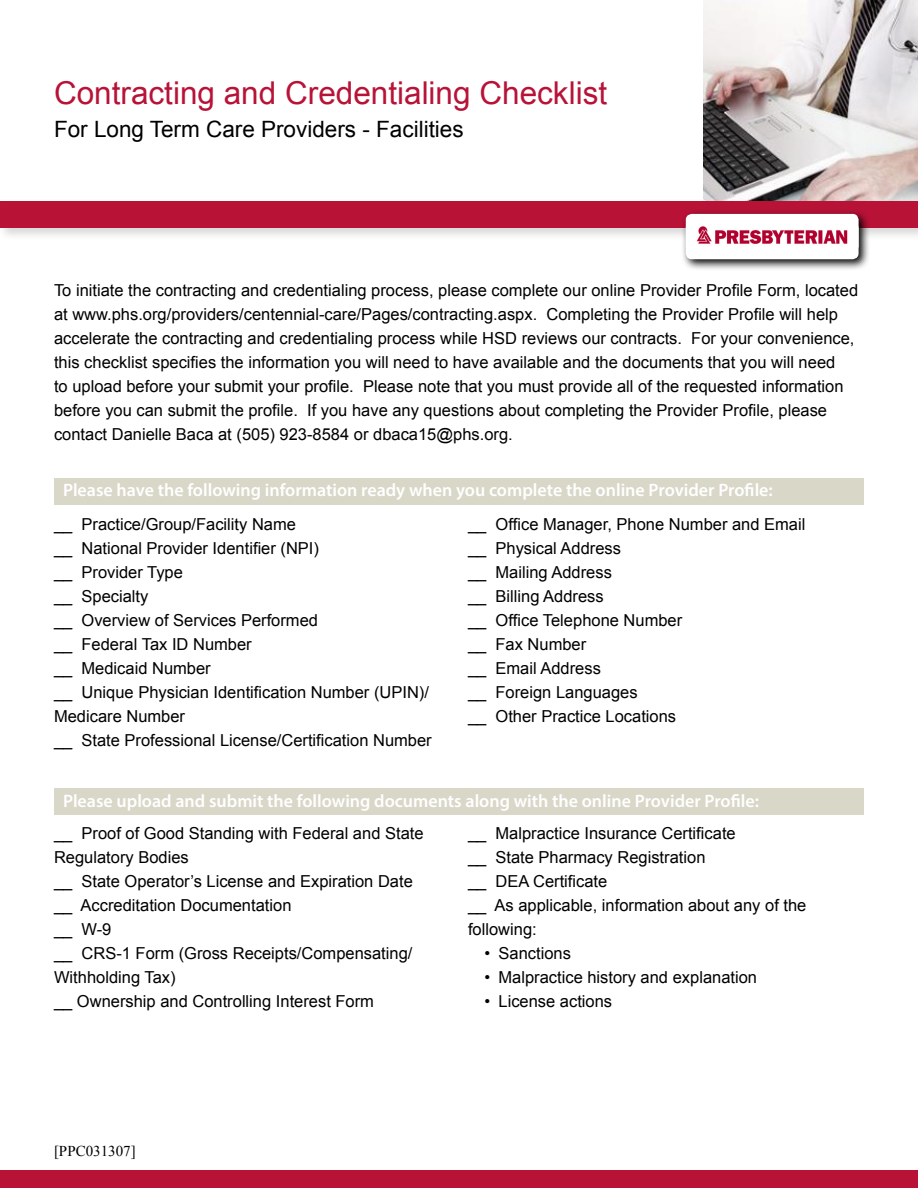
<style>
.page{position:relative;width:918px;height:1188px;background:#fff}
.page>*{position:absolute;margin:0;border:0;box-sizing:border-box;transform-origin:0 0}
.t1{font:31.5px "Arial";color:#b81237}
.t2{font:22.5px "Arial";color:#000}
.t3{font:600 18px "Myriad Pro";color:#fff}
.t4{font:16.5px/24px "Arial";color:#000}
.t5{font:15px "Times New Roman";color:#000}
</style>
<div class="page">
<div style="left:0;top:1171px;width:918px;height:17px;background:#b81237"></div>
<img style="left:704px;top:0;width:214px;height:198px">
<div style="left:54px;top:478px;width:810px;height:27px;background:#d9d7c8"></div>
<div style="left:54px;top:788px;width:810px;height:27px;background:#d9d7c8"></div>
<div style="left:0;top:198px;width:918px;height:44px;background:#000;opacity:.16"></div>
<div style="left:0;top:201px;width:918px;height:27px;background:#b81237"></div>
<svg style="left:680px;top:211px;width:190px;height:58px"></svg>
<div style="left:686px;top:214px;width:173px;height:45px;background:#fff;border-radius:6px"></div>
<img style="left:696px;top:223px;width:163px;height:24px">
<h1 class="t1" style="left:54px;top:72px;width:555px">Contracting and Credentialing Checklist</h1>
<h2 class="t2" style="left:54px;top:114px;width:411px">For Long Term Care Providers - Facilities</h2>
<p class="t4" style="left:54px;top:279px;width:806px">To initiate the contracting and credentialing process, please complete our online Provider Profile Form, located at www.phs.org/providers/centennial-care/Pages/contracting.aspx. Completing the Provider Profile will help accelerate the contracting and credentialing process while HSD reviews our contracts. For your convenience, this checklist specifies the information you will need to have available and the documents that you will need<br>to upload before your submit your profile. Please note that you must provide all of the requested information before you can submit the profile. If you have any questions about completing the Provider Profile, please contact Danielle Baca at (505) 923-8584 or dbaca15@phs.org.</p>
<p class="t3" style="left:63px;top:478px;width:711px">Please have the following information ready when you complete the online Provider Profile:</p>
<p class="t4" style="left:54px;top:512px;width:379px">__ Practice/Group/Facility Name<br>__ National Provider Identifier (NPI)<br>__ Provider Type<br>__ Specialty<br>__ Overview of Services Performed<br>__ Federal Tax ID Number<br>__ Medicaid Number<br>__ Unique Physician Identification Number (UPIN)/<br>Medicare Number<br>__ State Professional License/Certification Number</p>
<p class="t4" style="left:468px;top:512px;width:339px">__ Office Manager, Phone Number and Email __ Physical Address<br>__ Mailing Address<br>__ Billing Address<br>__ Office Telephone Number<br>__ Fax Number<br>__ Email Address<br>__ Foreign Languages<br>__ Other Practice Locations</p>
<p class="t3" style="left:63px;top:789px;width:698px">Please upload and submit the following documents along with the online Provider Profile:</p>
<p class="t4" style="left:54px;top:821px;width:371px">__ Proof of Good Standing with Federal and State<br>Regulatory Bodies<br>__ State Operator’s License and Expiration Date __ Accreditation Documentation<br>__ W-9<br>__ CRS-1 Form (Gross Receipts/Compensating/<br>Withholding Tax)<br>__ Ownership and Controlling Interest Form</p>
<p class="t4" style="left:468px;top:821px;width:340px">__ Malpractice Insurance Certificate<br>__ State Pharmacy Registration<br>__ DEA Certificate<br>__ As applicable, information about any of the following:</p>
<p class="t4" style="left:485px;top:941px;width:88px">• Sanctions</p>
<p class="t4" style="left:485px;top:965px;width:274px">• Malpractice history and explanation</p>
<p class="t4" style="left:485px;top:989px;width:129px">• License actions</p>
<p class="t5" style="left:54px;top:1141px;width:83px">[PPC031307]</p>
</div>
